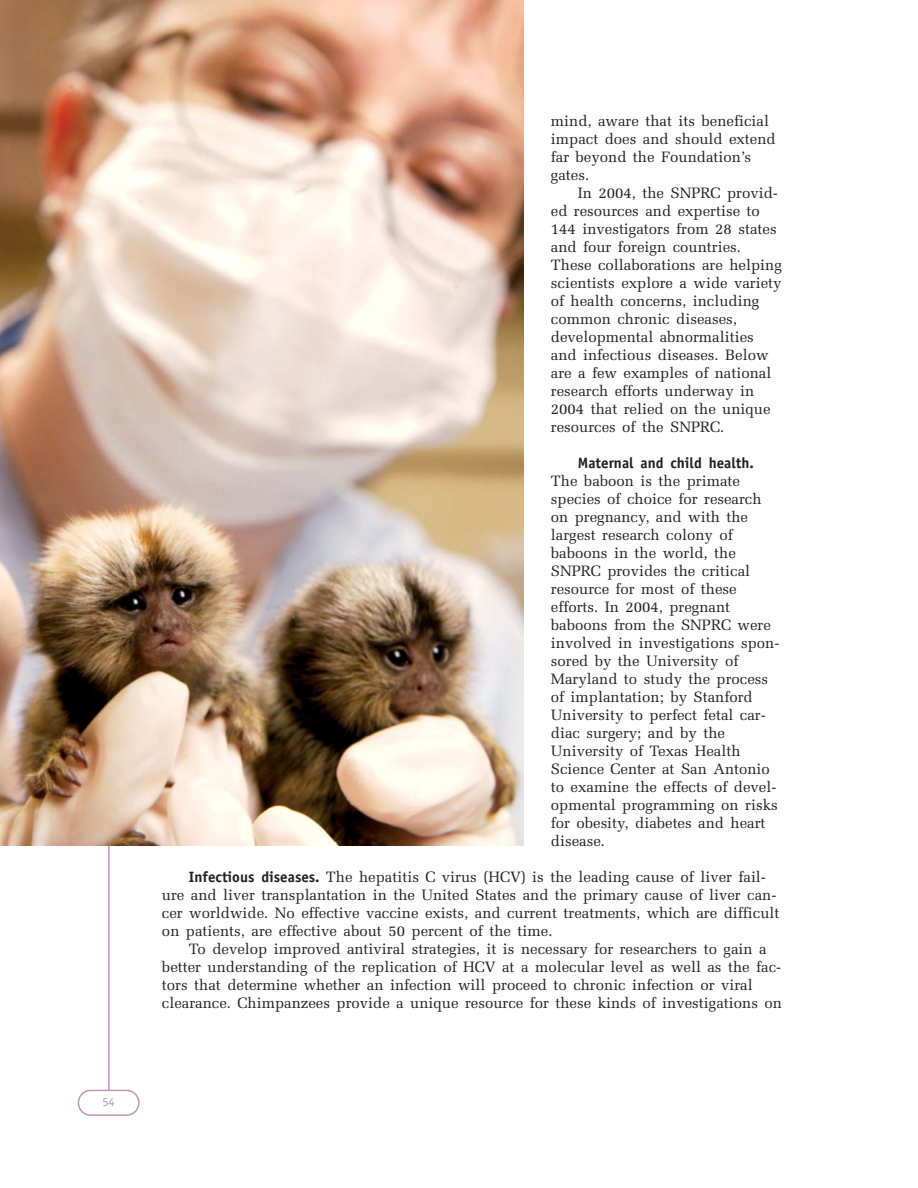
<style>
.page{position:relative;width:918px;height:1188px;background:#fff}
.page>*{position:absolute;margin:0;border:0;box-sizing:border-box;transform-origin:0 0}
.t1{font:15px/18px "Melior";color:#231f20}
.t2{font:700 15px "Officina Sans";color:#231f20}
.t3{font:12.3px "Officina Sans";color:#bd97b5}
.s1{font-family:"Officina Sans";font-weight:700}
</style>
<div class="page">
<hr style="left:108px;top:0;width:2px;height:1090px;background:#bd97b5">
<svg style="left:78px;top:1090px;width:62px;height:26px"></svg>
<img style="left:0;top:0;width:524px;height:846px">
<p class="t3" style="left:102px;top:1097px;width:14px">54</p>
<p class="t1" style="left:551px;top:113px;width:226px">mind, aware that its beneficial impact does and should extend far beyond the Foundation’s gates.</p>
<p class="t1" style="left:551px;top:185px;width:232px;text-indent:27px">In 2004, the SNPRC provid&shy;ed resources and expertise to<br>144 investigators from 28 states and four foreign countries.<br>These collaborations are helping scientists explore a wide variety of health concerns, including common chronic diseases, developmental abnormalities and infectious diseases. Below are a few examples of national research efforts underway in<br>2004 that relied on the unique resources of the SNPRC.</p>
<p class="t2" style="left:578px;top:457px;width:178px">Maternal and child health.</p>
<p class="t1" style="left:551px;top:473px;width:230px">The baboon is the primate species of choice for research on pregnancy, and with the largest research colony of baboons in the world, the<br>SNPRC provides the critical resource for most of these efforts. In 2004, pregnant baboons from the SNPRC were involved in investigations spon&shy;sored by the University of<br>Maryland to study the process of implantation; by Stanford<br>University to perfect fetal car&shy;diac surgery; and by the<br>University of Texas Health<br>Science Center at San Antonio to examine the effects of devel&shy;opmental programming on risks for obesity, diabetes and heart disease.</p>
<p class="t1" style="left:162px;top:869px;width:619px;text-indent:27px"><span class="s1">Infectious diseases.</span> The hepatitis C virus (HCV) is the leading cause of liver fail&shy;ure and liver transplantation in the United States and the primary cause of liver can&shy;cer worldwide. No effective vaccine exists, and current treatments, which are difficult on patients, are effective about 50 percent of the time.</p>
<p class="t1" style="left:162px;top:941px;width:622px;text-indent:27px">To develop improved antiviral strategies, it is necessary for researchers to gain a better understanding of the replication of HCV at a molecular level as well as the fac&shy;tors that determine whether an infection will proceed to chronic infection or viral clearance. Chimpanzees provide a unique resource for these kinds of investigations on</p>
</div>
